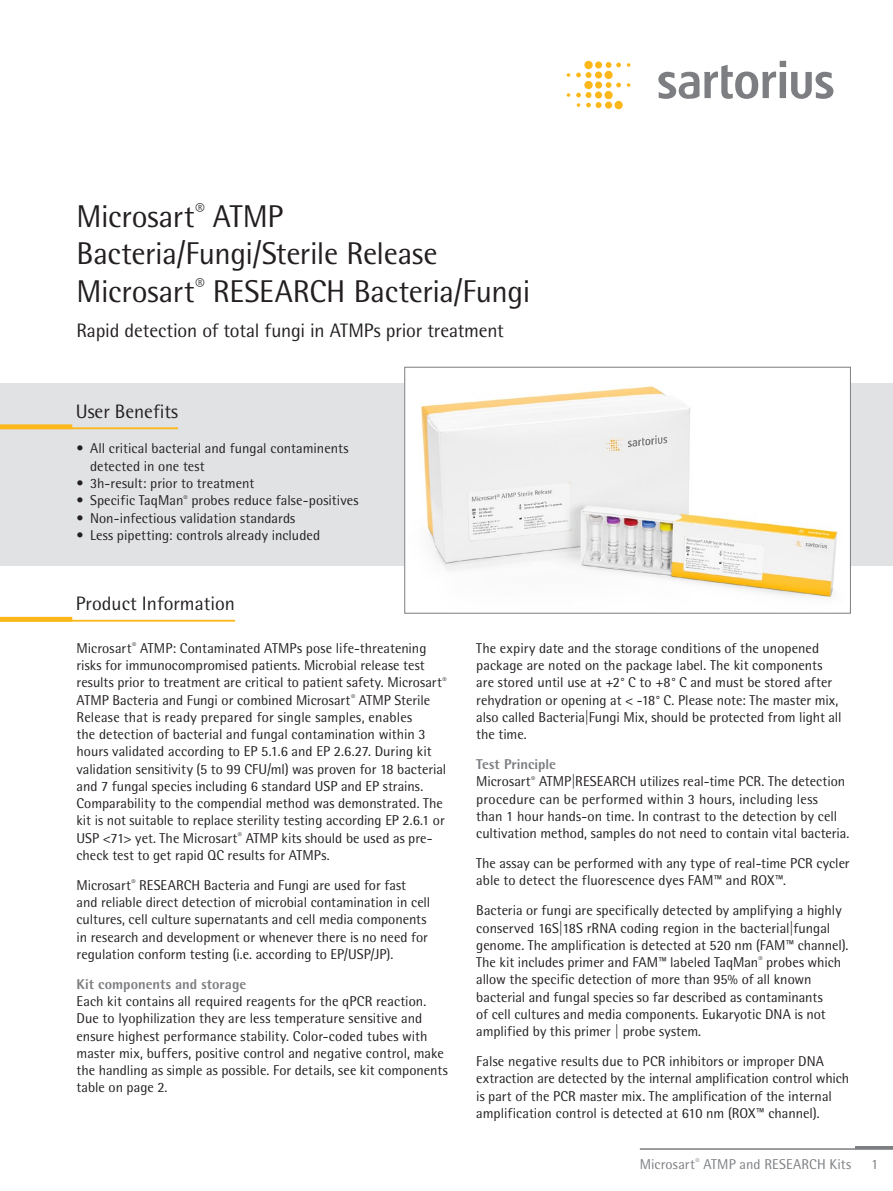
<style>
.page{position:relative;width:893px;height:1191px;background:#fff}
.page>*{position:absolute;margin:0;border:0;box-sizing:border-box;transform-origin:0 0}
.t1{font:31.5px/37.5px "Sartorius Rotis Sans 2013";letter-spacing:-.01em;color:#231f20}
.t2{font:19.5px "Sartorius Rotis Sans 2013";color:#231f20}
.s_05__Body_copy_9_5{font:14.25px/17.2px "Sartorius Rotis Sans 2013";color:#231f20}
.s_04__Paragraph_Subh{font:800 14.25px "Sartorius Rotis Sans 2013";color:#7c7e81}
.t3{font:14.25px "Sartorius Rotis Sans 2013";letter-spacing:.005em;color:#7c7e81}
</style>
<div class="page">
<hr style="left:855px;top:1146px;width:38px;height:3px;background:#7c7e81">
<hr style="left:640px;top:1148px;width:253px;height:1px;background:#7c7e81">
<svg style="left:627px;top:63px;width:3px;height:4px"></svg>
<svg style="left:627px;top:83px;width:3px;height:4px"></svg>
<svg style="left:567px;top:73px;width:3px;height:4px"></svg>
<svg style="left:567px;top:93px;width:3px;height:4px"></svg>
<svg style="left:614px;top:101px;width:9px;height:8px"></svg>
<svg style="left:576px;top:62px;width:45px;height:46px"></svg>
<svg style="left:658px;top:61px;width:175px;height:38px"></svg>
<div style="left:0;top:383px;width:893px;height:183px;background:#e1e2e4"></div>
<hr style="left:0;top:427px;width:178px;height:2px;background:#fcb81b">
<div style="left:0;top:424px;width:72px;height:5px;background:#fcb81b"></div>
<hr style="left:0;top:620px;width:235px;height:1px;background:#fcb81b">
<hr style="left:0;top:617px;width:72px;height:4px;background:#fcb81b">
<img style="left:406px;top:383px;width:443px;height:217px">
<div style="left:404px;top:367px;width:447px;height:246px;border:1px solid #7c7e81"></div>
<p class="t1" style="left:77px;top:197px;width:455px">Microsart<sup>®</sup> ATMP<br>Bacteria/Fungi/Sterile Release<br>Microsart<sup>®</sup> RESEARCH Bacteria/Fungi</p>
<p class="t2" style="left:77px;top:319px;width:429px">Rapid detection of total fungi in ATMPs prior treatment</p>
<p class="t2" style="left:76px;top:399px;width:104px">User Benefits</p>
<p class="s_05__Body_copy_9_5" style="left:90px;top:440px;width:260px;text-indent:-14px">• All critical bacterial and fungal contaminents detected in one test</p>
<p class="s_05__Body_copy_9_5" style="left:77px;top:474px;width:179px">• 3h-result: prior to treatment</p>
<p class="s_05__Body_copy_9_5" style="left:77px;top:492px;width:283px">• Specific TaqMan<sup>®</sup> probes reduce false-positives</p>
<p class="s_05__Body_copy_9_5" style="left:77px;top:509px;width:220px">• Non-infectious validation standards</p>
<p class="s_05__Body_copy_9_5" style="left:77px;top:526px;width:245px">• Less pipetting: controls already included</p>
<p class="t2" style="left:76px;top:592px;width:161px">Product Information</p>
<p class="s_05__Body_copy_9_5" style="left:77px;top:639px;width:371px">Microsart<sup>®</sup> ATMP: Contaminated ATMPs pose life-threatening risks for immunocompromised patients. Microbial release test results prior to treatment are critical to patient safety. Microsart<sup>® </sup>ATMP Bacteria and Fungi or combined Microsart<sup>®</sup> ATMP Sterile Release that is ready prepared for single samples, enables<br>the detection of bacterial and fungal contamination within 3 hours validated according to EP 5.1.6 and EP 2.6.27. During kit validation sensitivity (5 to 99 CFU/ml) was proven for 18 bacterial and 7 fungal species including 6 standard USP and EP strains.<br>Comparability to the compendial method was demonstrated. The kit is not suitable to replace sterility testing according EP 2.6.1 or USP &lt;71&gt; yet. The Microsart<sup>®</sup> ATMP kits should be used as pre&shy;check test to get rapid QC results for ATMPs.</p>
<p class="s_05__Body_copy_9_5" style="left:77px;top:876px;width:355px">Microsart<sup>®</sup> RESEARCH Bacteria and Fungi are used for fast and reliable direct detection of microbial contamination in cell cultures, cell culture supernatants and cell media components in research and development or whenever there is no need for regulation conform testing (i.e. according to EP/USP/JP).</p>
<p class="s_04__Paragraph_Subh" style="left:77px;top:975px;width:171px">Kit components and storage</p>
<p class="s_05__Body_copy_9_5" style="left:77px;top:992px;width:373px">Each kit contains all required reagents for the qPCR reaction.<br>Due to lyophilization they are less temperature sensitive and ensure highest performance stability. Color-coded tubes with master mix, buffers, positive control and negative control, make the handling as simple as possible. For details, see kit components table on page 2.</p>
<p class="s_05__Body_copy_9_5" style="left:476px;top:639px;width:367px">The expiry date and the storage conditions of the unopened package are noted on the package label. The kit components are stored until use at +2° C to +8° C and must be stored after rehydration or opening at &lt; -18° C. Please note: The master mix, also called Bacteria|Fungi Mix, should be protected from light all the time.</p>
<p class="s_04__Paragraph_Subh" style="left:476px;top:755px;width:81px">Test Principle</p>
<p class="s_05__Body_copy_9_5" style="left:476px;top:772px;width:375px">Microsart<sup>®</sup> ATMP|RESEARCH utilizes real-time PCR. The detection procedure can be performed within 3 hours, including less<br>than 1 hour hands-on time. In contrast to the detection by cell cultivation method, samples do not need to contain vital bacteria.</p>
<p class="s_05__Body_copy_9_5" style="left:476px;top:854px;width:375px">The assay can be performed with any type of real-time PCR cycler able to detect the fluorescence dyes FAM™ and ROX™.</p>
<p class="s_05__Body_copy_9_5" style="left:476px;top:901px;width:374px">Bacteria or fungi are specifically detected by amplifying a highly conserved 16S|18S rRNA coding region in the bacterial|fungal genome. The amplification is detected at 520 nm (FAM™ channel).<br>The kit includes primer and FAM™ labeled TaqMan<sup>®</sup> probes which allow the specific detection of more than 95% of all known bacterial and fungal species so far described as contaminants<br>of cell cultures and media components. Eukaryotic DNA is not amplified by this primer | probe system.</p>
<p class="s_05__Body_copy_9_5" style="left:476px;top:1052px;width:374px">False negative results due to PCR inhibitors or improper DNA extraction are detected by the internal amplification control which is part of the PCR master mix. The amplification of the internal amplification control is detected at 610 nm (ROX™ channel).</p>
<p class="t3" style="left:640px;top:1155px;width:213px">Microsart<sup>®</sup> ATMP and RESEARCH Kits</p>
<p class="t3" style="left:871px;top:1155px;width:9px">1</p>
</div>
